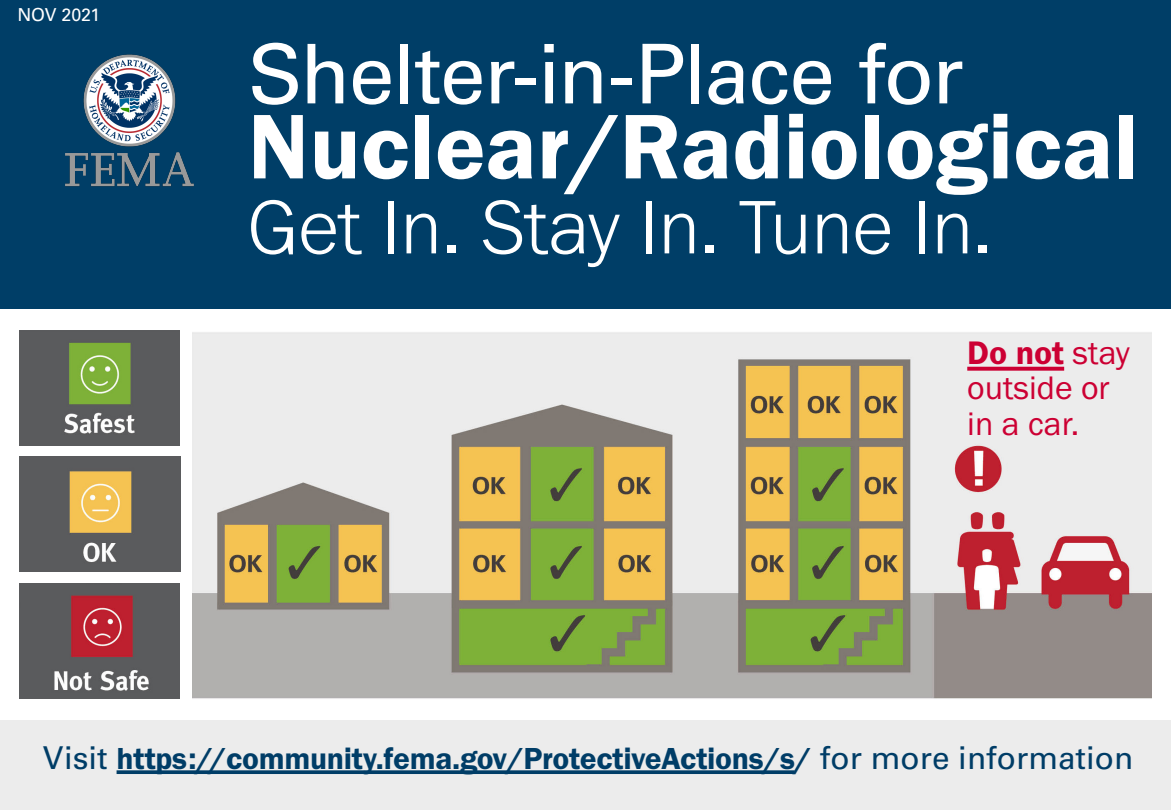
<style>
.page{position:relative;width:1171px;height:810px;background:#fff}
.page>*{position:absolute;margin:0;border:0;box-sizing:border-box;transform-origin:0 0}
.t1{font:94.95px "Franklin Gothic URW Dem";color:#fff}
.t2{font:82.5px "Univers LT Std";letter-spacing:-.025em;color:#fff}
.t3{font:300 78.45px "Franklin Gothic URW";color:#fff}
.t4{font:33.75px/35.6px "Franklin Gothic URW Boo";color:#c03}
.t5{font:31.5px "Franklin Gothic URW Dem";letter-spacing:-.01em;color:#003d67}
.t6{font:17.85px "Univers LT Std";letter-spacing:-.01em;color:#fff}
.s1{font-family:"Franklin Gothic URW Dem"}
.s2{font-family:"Univers LT Std"}
</style>
<div class="page">
<div style="left:0;top:0;width:1170px;height:308px;background:#003e67"></div>
<img style="left:192px;top:332px;width:958px;height:367px">
<img style="left:20px;top:330px;width:160px;height:115px">
<img style="left:20px;top:456px;width:160px;height:115px">
<img style="left:20px;top:583px;width:159px;height:116px">
<div style="left:1008px;top:424px;width:135px;height:81px;background:#ececec"></div>
<div style="left:986px;top:622px;width:135px;height:42px;background:#938b88"></div>
<img style="left:65px;top:54px;width:129px;height:133px">
<div style="left:0;top:720px;width:1170px;height:90px;background:#ececec"></div>
<svg style="left:116px;top:770px;width:678px;height:4px;background:#134b72"></svg>
<svg style="left:966px;top:367px;width:97px;height:4px"></svg>
<p class="t6" style="left:17px;top:4px;width:85px">NOV 2021</p>
<p class="t2" style="left:248px;top:25px;width:717px">Shelter-in-Place for</p>
<p class="t1" style="left:248px;top:88px;width:892px">Nuclear/Radiological</p>
<p class="t3" style="left:248px;top:178px;width:746px">Get In. Stay In. Tune In.</p>
<p class="t4" style="left:966px;top:334px;width:164px"><span class="s1">Do not</span> stay outside or in a car.</p>
<p class="t5" style="left:43px;top:739px;width:1091px"><span class="s2">Visit</span> https://community.fema.gov/ProtectiveActions/s/ <span class="s2">for more information</span></p>
</div>
